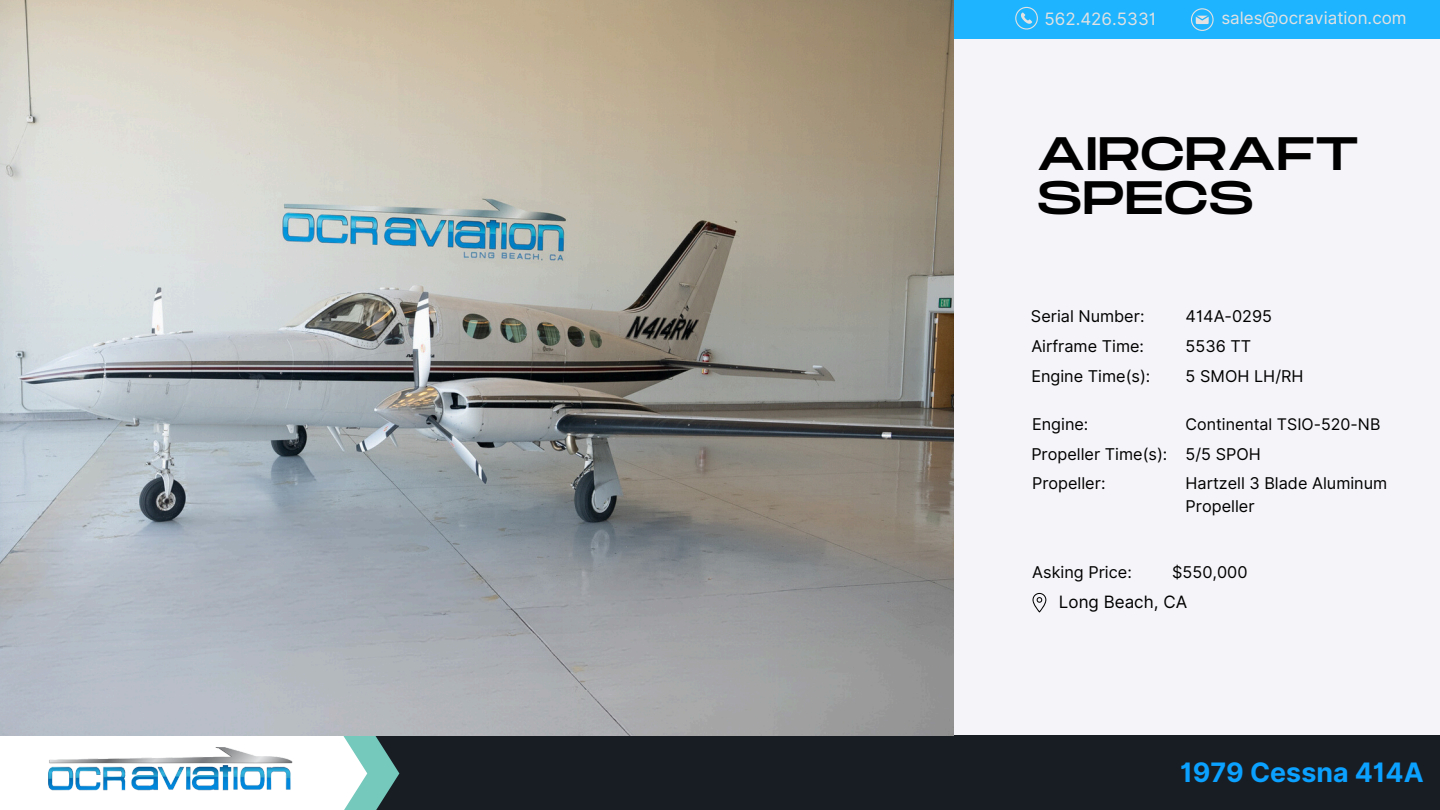
<style>
.page{position:relative;width:1440px;height:810px;background:#f4f4f9}
.page>*{position:absolute;margin:0;border:0;box-sizing:border-box;transform-origin:0 0}
.t1{font:46.8px/44.2px "Monument Extended";color:#000}
.t2{font:700 26.8px "Inter";color:#0aa1ff}
.t3{font:17px "Inter";color:#e2e2e2}
.t4{font:17px "Inter";color:#000}
.t5{font:16.2px/22.5px "Inter";color:#000}
.t6{font:16px "Inter";color:#000}
</style>
<div class="page">
<div style="left:953px;top:0;width:487px;height:39px;background:#1fb4ff"></div>
<svg style="left:1015px;top:7px;width:23px;height:22px"></svg>
<svg style="left:1191px;top:8px;width:22px;height:23px"></svg>
<svg style="left:1033px;top:593px;width:13px;height:19px"></svg>
<div style="left:0;top:735px;width:994px;height:75px;background:#fff"></div>
<div style="left:372px;top:735px;width:1068px;height:75px;background:#181d24"></div>
<img style="left:48px;top:747px;width:245px;height:44px">
<svg style="left:343px;top:736px;width:56px;height:74px"></svg>
<img style="left:0;top:0;width:953px;height:736px">
<p class="t3" style="left:1045px;top:9px;width:113px">562.426.5331</p>
<p class="t3" style="left:1221px;top:8px;width:187px">sales@ocraviation.com</p>
<h1 class="t1" style="left:1037px;top:134px;width:324px">AIRCRAFT<br>SPECS</h1>
<p class="t5" style="left:1031px;top:305px;width:115px">Serial Number:</p>
<h3 class="t5" style="left:1186px;top:305px;width:88px">414A-0295</h3>
<h3 class="t5" style="left:1186px;top:335px;width:67px">5536 TT</h3>
<h3 class="t5" style="left:1186px;top:365px;width:119px">5 SMOH LH/RH</h3>
<p class="t6" style="left:1186px;top:415px;width:196px">Continental TSIO-520-NB</p>
<p class="t5" style="left:1031px;top:335px;width:114px">Airframe Time:</p>
<p class="t5" style="left:1031px;top:365px;width:121px">Engine Time(s):</p>
<p class="t5" style="left:1032px;top:413px;width:58px">Engine:</p>
<p class="t5" style="left:1031px;top:443px;width:138px">Propeller Time(s):</p>
<p class="t5" style="left:1186px;top:443px;width:77px">5/5 SPOH</p>
<p class="t5" style="left:1032px;top:472px;width:75px">Propeller:</p>
<p class="t5" style="left:1032px;top:560px;width:101px">Asking Price:</p>
<p class="t5" style="left:1186px;top:472px;width:203px">Hartzell 3 Blade Aluminum<br>Propeller</p>
<h3 class="t5" style="left:1172px;top:560px;width:77px">$550,000</h3>
<p class="t4" style="left:1059px;top:592px;width:130px">Long Beach, CA</p>
<p class="t2" style="left:1180px;top:757px;width:245px">1979 Cessna 414A</p>
</div>
